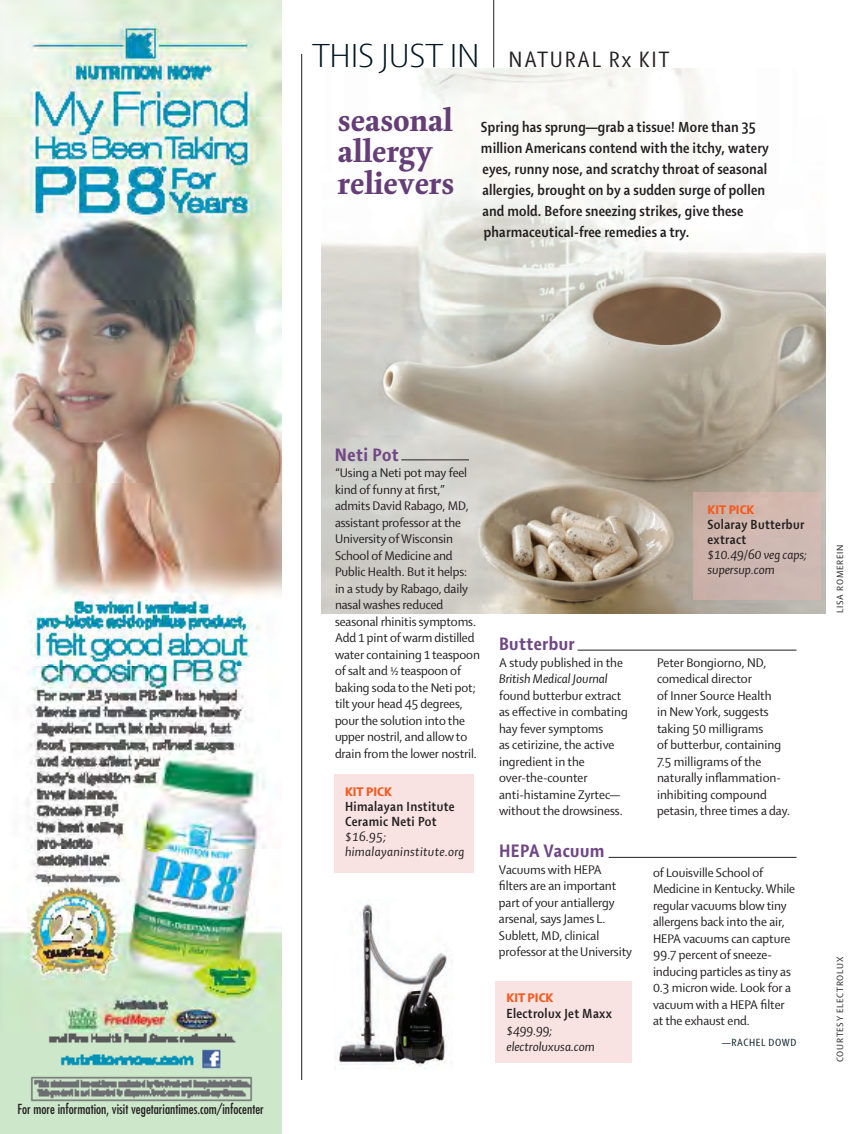
<style>
.page{position:relative;width:864px;height:1134px;background:#fff}
.page>*{position:absolute;margin:0;border:0;box-sizing:border-box;transform-origin:0 0}
.Dept_Hed{font:300 36px "Shaker 2";letter-spacing:-.005em;color:#011622}
.t1{font:800 31.2px/31.2px "Kingfisher";color:#653e77}
.t2{font:condensed 24px "Shaker 2";letter-spacing:.075em;color:#231f20}
.Product_Heds{font:800 condensed 19.5px "Shaker 2";letter-spacing:.025em;color:#704784}
.Body_Copy_NO_INDENT{font:700 condensed 15.75px/21px "Shaker 2";letter-spacing:.01em;color:#231f20}
.Product_Heds-2{font:700 condensed 14.25px/15px "Shaker 2";letter-spacing:.025em;color:#231f20}
.Product_Heds-3{font:13.5px/16.5px "Shaker 2";letter-spacing:-.005em;color:#231f20}
.Product_Heds-4{font:italic 13.5px/15px "Shaker 2";color:#231f20}
.t3{font:condensed 13.5px "Futura";color:#231f20}
.Product_Heds-5{font:italic 13.5px/15px "Shaker 2";letter-spacing:.025em;color:#231f20}
.Product_Heds-6{font:800 13.5px "Shaker 2";color:#f25b21}
.Body_Copy_NO_INDENT-2{font:condensed 11.25px "Shaker 2";letter-spacing:.05em;color:#011622}
.RD2_Gutter_Credit{font:9.75px "Shaker 2";letter-spacing:.075em;color:#231f20}
.s1{font-style:italic}
</style>
<div class="page">
<img style="left:321px;top:68px;width:505px;height:546px">
<img style="left:337px;top:903px;width:110px;height:166px">
<hr style="left:301px;top:54px;width:1px;height:1026px;background:#231f20">
<div style="left:693px;top:492px;width:128px;height:108px;background:#cfb7b0"></div>
<div style="left:495px;top:981px;width:137px;height:81px;background:#f8e3e2"></div>
<div style="left:334px;top:774px;width:139px;height:98px;background:#f8e3e2"></div>
<hr style="left:493px;top:0;width:1px;height:68px;background:#231f20">
<hr style="left:578px;top:650px;width:218px;height:1px;background:#231f20">
<hr style="left:401px;top:460px;width:68px;height:1px;background:#231f20">
<hr style="left:609px;top:857px;width:187px;height:1px;background:#231f20">
<img style="left:0;top:0;width:282px;height:1134px">
<p class="Dept_Hed" style="left:312px;top:32px;width:169px">THIS JUST IN</p>
<p class="t2" style="left:508px;top:43px;width:162px">NATURAL Rx KIT</p>
<p class="t1" style="left:338px;top:104px;width:118px">seasonal allergy relievers</p>
<p class="Body_Copy_NO_INDENT" style="left:481px;top:116px;width:289px">Spring has sprung—grab a tissue! More than 35 million Americans contend with the itchy, watery eyes, runny nose, and scratchy throat of seasonal allergies, brought on by a sudden surge of pollen and mold. Before sneezing strikes, give these pharmaceutical-free remedies a try.</p>
<p class="t3" style="left:18px;top:1101px;width:248px">For more information, visit vegetariantimes.com/infocenter</p>
<p class="Product_Heds" style="left:335px;top:442px;width:65px">Neti Pot</p>
<p class="Product_Heds-3" style="left:335px;top:464px;width:146px">“Using a Neti pot may feel kind of funny at first,” admits David Rabago, MD, assistant professor at the<br>University of Wisconsin<br>School of Medicine and<br>Public Health. But it helps: in a study by Rabago, daily nasal washes reduced seasonal rhinitis symptoms.<br>Add 1 pint of warm distilled water containing 1 teaspoon of salt and 1/2 teaspoon of baking soda to the Neti pot; tilt your head 45 degrees, pour the solution into the upper nostril, and allow to drain from the lower nostril.</p>
<p class="Product_Heds-6" style="left:345px;top:783px;width:49px">KIT PICK</p>
<p class="Product_Heds-2" style="left:345px;top:798px;width:111px">Himalayan Institute</p>
<p class="Product_Heds-2" style="left:345px;top:813px;width:93px">Ceramic Neti Pot</p>
<p class="Product_Heds-5" style="left:345px;top:828px;width:121px">$16.95; himalayaninstitute.org</p>
<p class="Product_Heds" style="left:499px;top:631px;width:77px">Butterbur</p>
<p class="Product_Heds-3" style="left:499px;top:653px;width:130px">A study published in the<br><span class="s1">British Medical Journal </span>found butterbur extract as effective in combating hay fever symptoms<br>as cetirizine, the active ingredient in the over-the-counter anti-histamine Zyrtec— without the drowsiness.</p>
<p class="Product_Heds" style="left:499px;top:838px;width:107px">HEPA Vacuum</p>
<p class="Product_Heds-3" style="left:499px;top:860px;width:135px">Vacuums with HEPA filters are an important part of your antiallergy arsenal, says James L.<br>Sublett, MD, clinical professor at the University</p>
<p class="Product_Heds-6" style="left:506px;top:989px;width:49px">KIT PICK</p>
<p class="Product_Heds-2" style="left:506px;top:1006px;width:107px">Electrolux Jet Maxx</p>
<p class="Product_Heds-4" style="left:506px;top:1022px;width:90px;line-height:16.5px">$499.99; electroluxusa.com</p>
<p class="Product_Heds-6" style="left:708px;top:501px;width:49px">KIT PICK</p>
<p class="Product_Heds-2" style="left:708px;top:516px;width:98px">Solaray Butterbur extract</p>
<p class="Product_Heds-4" style="left:708px;top:547px;width:101px">$10.49/60 veg caps; supersup.com</p>
<p class="Product_Heds-3" style="left:657px;top:653px;width:135px">Peter Bongiorno, ND, comedical director<br>of Inner Source Health<br>in New York, suggests taking 50 milligrams<br>of butterbur, containing<br>7.5 milligrams of the naturally inflammation&shy;inhibiting compound petasin, three times a day.</p>
<p class="Product_Heds-3" style="left:653px;top:863px;width:144px">of Louisville School of<br>Medicine in Kentucky. While regular vacuums blow tiny allergens back into the air,<br>HEPA vacuums can capture<br>99.7 percent of sneeze&shy;inducing particles as tiny as<br>0.3 micron wide. Look for a vacuum with a HEPA filter at the exhaust end.</p>
<p class="Body_Copy_NO_INDENT-2" style="left:722px;top:1035px;width:76px">—RACHEL DOWD</p>
<p class="RD2_Gutter_Credit" style="left:834px;top:613px;width:70px;rotate:-90deg">LISA ROMEREIN</p>
<p class="RD2_Gutter_Credit" style="left:834px;top:1062px;width:107px;rotate:-90deg">COURTESY ELECTROLUX</p>
</div>
